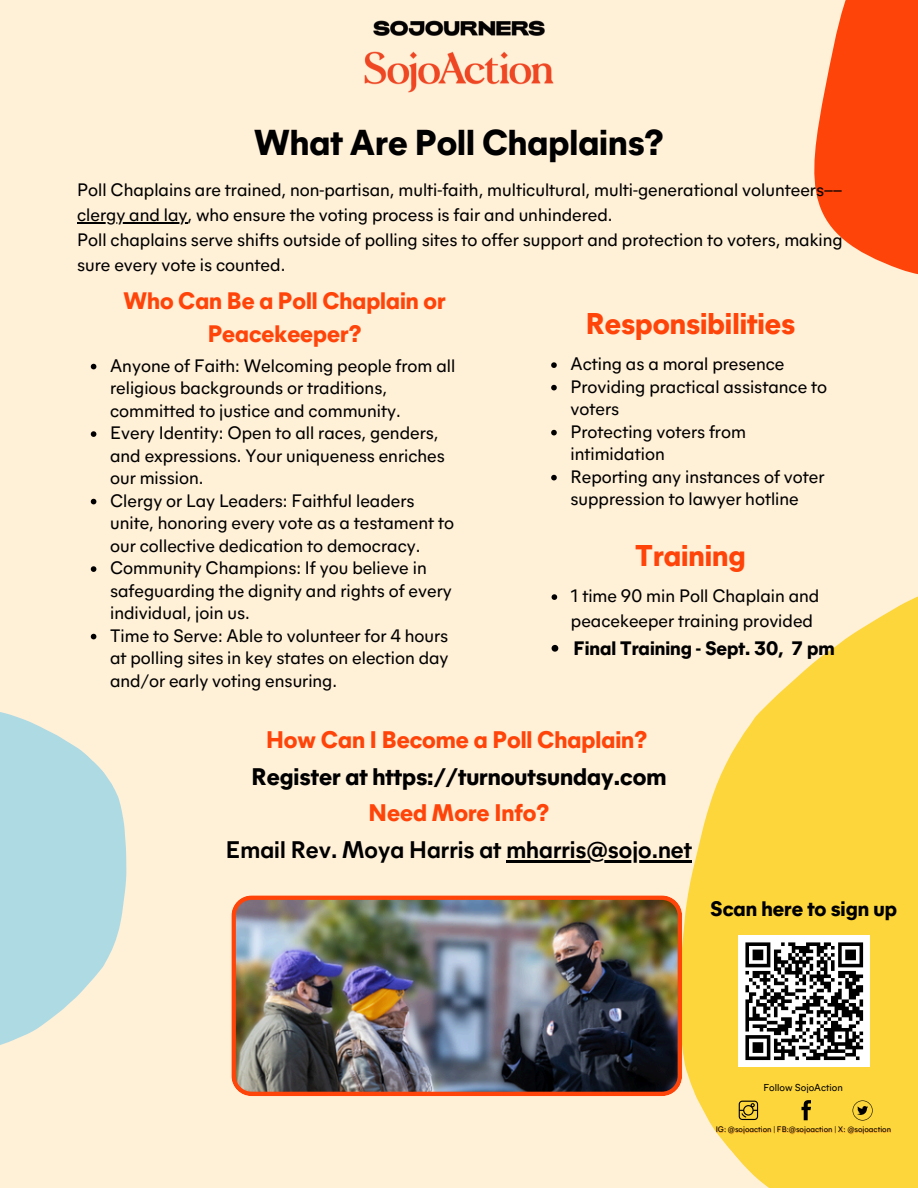
<style>
.page{position:relative;width:918px;height:1188px;background:#fff0d8}
.page>*{position:absolute;margin:0;border:0;box-sizing:border-box;transform-origin:0 0}
.t1{font:800 36px "Mier A";color:#000}
.t2{font:800 30px "Mier A";color:#ff440a}
.t3{font:800 24px "Mier A";color:#ff440a}
.t4{font:700 24px "Mier A";color:#000}
.t5{font:800 24px "Mier A";color:#000}
.t6{font:800 23.85px/32.7px "Mier A";color:#ff440a;text-align:center}
.t7{font:800 21px "Mier A";color:#000}
.t8{font:800 19.5px "Mier A";color:#000}
.t9{font:18px/22.5px "Mier A";color:#000}
.t10{font:10.05px "Mier A";color:#000}
.t11{font:8.1px "Mier A";color:#000}
</style>
<div class="page">
<svg style="left:551px;top:595px;width:367px;height:593px;fill:#fdd63b"></svg>
<svg style="left:0;top:712px;width:127px;height:333px;fill:#aedae4"></svg>
<svg style="left:814px;top:0;width:104px;height:275px;fill:#ff440a"></svg>
<div style="left:738px;top:935px;width:132px;height:132px;background:#fff"></div>
<svg style="left:745px;top:942px;width:119px;height:119px"></svg>
<svg style="left:739px;top:1101px;width:19px;height:19px"></svg>
<svg style="left:802px;top:1100px;width:9px;height:20px"></svg>
<svg style="left:853px;top:1100px;width:20px;height:21px"></svg>
<img style="left:231px;top:895px;width:451px;height:201px">
<hr style="left:506px;top:860px;width:186px;height:3px;background:#000">
<svg style="left:91px;top:364px;width:5px;height:5px"></svg>
<svg style="left:91px;top:431px;width:5px;height:6px"></svg>
<svg style="left:91px;top:499px;width:5px;height:5px"></svg>
<svg style="left:91px;top:566px;width:5px;height:6px"></svg>
<svg style="left:91px;top:634px;width:5px;height:5px"></svg>
<svg style="left:552px;top:594px;width:5px;height:6px"></svg>
<svg style="left:552px;top:645px;width:6px;height:7px"></svg>
<svg style="left:551px;top:362px;width:6px;height:6px"></svg>
<svg style="left:551px;top:385px;width:6px;height:5px"></svg>
<svg style="left:551px;top:430px;width:6px;height:5px"></svg>
<svg style="left:551px;top:475px;width:6px;height:5px"></svg>
<hr style="left:77px;top:222px;width:111px;height:1px;background:#000">
<img style="left:364px;top:20px;width:189px;height:72px">
<p class="t1" style="left:254px;top:116px;width:411px">What Are Poll Chaplains?</p>
<p class="t9" style="left:77px;top:178px;width:766px">Poll Chaplains are trained, non-partisan, multi-faith, multicultural, multi-generational volunteers––</p>
<p class="t9" style="left:77px;top:201px;width:767px;line-height:24.8px">clergy and lay, who ensure the voting process is fair and unhindered.<br>Poll chaplains serve shifts outside of polling sites to offer support and protection to voters, making sure every vote is counted.</p>
<p class="t6" style="left:123px;top:283px;width:324px">Who Can Be a Poll Chaplain or<br>Peacekeeper?</p>
<p class="t9" style="left:110px;top:353px;width:347px">Anyone of Faith: Welcoming people from all religious backgrounds or traditions, committed to justice and community.</p>
<p class="t9" style="left:110px;top:421px;width:336px">Every Identity: Open to all races, genders, and expressions. Your uniqueness enriches our mission.</p>
<p class="t9" style="left:110px;top:488px;width:346px">Clergy or Lay Leaders: Faithful leaders unite, honoring every vote as a testament to our collective dedication to democracy.</p>
<p class="t9" style="left:110px;top:556px;width:343px">Community Champions: If you believe in safeguarding the dignity and rights of every individual, join us.</p>
<p class="t9" style="left:110px;top:623px;width:340px;text-align:justify">Time to Serve: Able to volunteer for 4 hours at polling sites in key states on election day and/or early voting ensuring.</p>
<p class="t2" style="left:586px;top:302px;width:211px">Responsibilities</p>
<p class="t9" style="left:570px;top:352px;width:216px">Acting as a moral presence</p>
<h2 class="t9" style="left:570px;top:374px;width:258px">Providing practical assistance to voters</h2>
<p class="t9" style="left:570px;top:419px;width:177px">Protecting voters from intimidation</p>
<p class="t9" style="left:570px;top:464px;width:256px">Reporting any instances of voter suppression to lawyer hotline</p>
<h4 class="t2" style="left:635px;top:534px;width:112px">Training</h4>
<p class="t9" style="left:571px;top:582px;width:250px;line-height:24.8px">1 time 90 min Poll Chaplain and peacekeeper training provided</p>
<p class="t8" style="left:573px;top:634px;width:263px">Final Training - Sept. 30, 7 pm</p>
<h6 class="t3" style="left:266px;top:722px;width:383px">How Can I Become a Poll Chaplain?</h6>
<h3 class="t5" style="left:252px;top:759px;width:416px">Register at https://turnoutsunday.com</h3>
<h2 class="t3" style="left:369px;top:795px;width:182px">Need More Info?</h2>
<h3 class="t4" style="left:226px;top:832px;width:468px">Email Rev. Moya Harris at mharris@sojo.net</h3>
<p class="t7" style="left:710px;top:893px;width:188px">Scan here to sign up</p>
<p class="t10" style="left:763px;top:1080px;width:81px">Follow SojoAction</p>
<p class="t11" style="left:716px;top:1123px;width:177px">IG: @sojoaction | FB:@sojoaction | X: @sojoaction</p>
</div>
